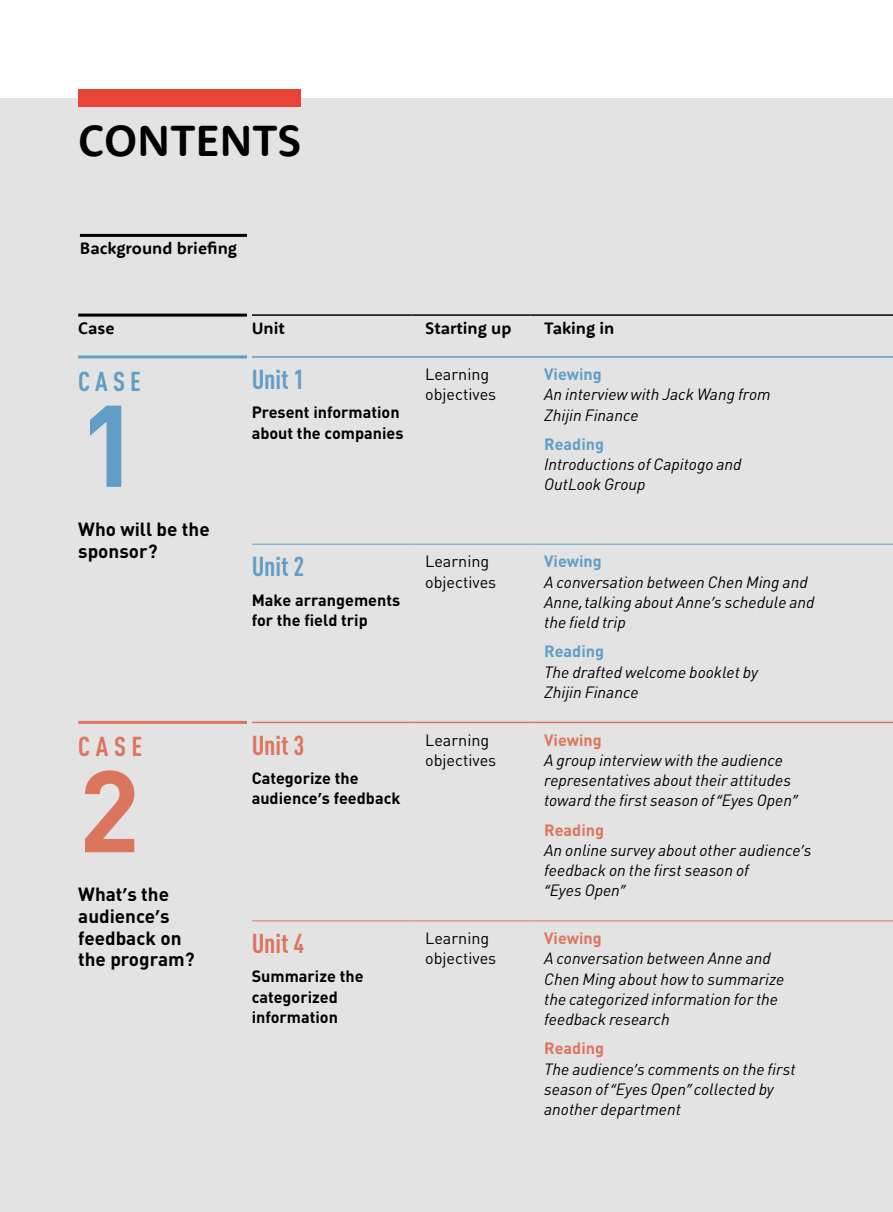
<style>
.page{position:relative;width:893px;height:1212px;background:#fff}
.page>*{position:absolute;margin:0;border:0;box-sizing:border-box;transform-origin:0 0}
.t1{font:700 114px "DIN";color:#629dc6}
.t2{font:700 114px "DIN";color:#dc755e}
.t3{font:700 45px "Rooney Sans";color:#000}
.t4{font:700 27px "DIN Cond";color:#629dc6}
.t5{font:700 27px "DIN Cond";color:#dc755e}
.t6{font:700 18.9px/21.6px "DIN";color:#000}
.t7{font:700 17.1px "Rooney Sans";color:#000}
.t8{font:italic 16.2px/20.2px "DIN";color:#000}
.t9{font:700 16.2px/20.2px "DIN";color:#000}
.t10{font:16.2px/20.2px "DIN";color:#000}
.t11{font:700 16.2px "DIN";color:#629dc6}
.t12{font:700 16.2px "DIN";color:#dc755e}
.s1{font-family:"Myriad"}
.s2{font-family:"Myriad Pro"}
.s3{font-weight:700;font-style:normal;color:#dc755e}
</style>
<div class="page">
<div style="left:0;top:90px;width:893px;height:1122px;background:#e3e3e3"></div>
<hr style="left:252px;top:544px;width:160px;height:1px;background:#629dc6">
<hr style="left:412px;top:544px;width:119px;height:1px;background:#629dc6">
<hr style="left:531px;top:544px;width:288px;height:1px;background:#629dc6">
<hr style="left:819px;top:544px;width:74px;height:1px;background:#629dc6">
<hr style="left:252px;top:920px;width:160px;height:1px;background:#dc755e">
<hr style="left:412px;top:920px;width:119px;height:1px;background:#dc755e">
<hr style="left:531px;top:920px;width:288px;height:1px;background:#dc755e">
<hr style="left:819px;top:920px;width:74px;height:1px;background:#dc755e">
<hr style="left:252px;top:356px;width:160px;height:2px;background:#629dc6">
<hr style="left:412px;top:356px;width:119px;height:2px;background:#629dc6">
<hr style="left:531px;top:356px;width:288px;height:2px;background:#629dc6">
<hr style="left:819px;top:356px;width:74px;height:2px;background:#629dc6">
<hr style="left:252px;top:722px;width:160px;height:1px;background:#dc755e">
<hr style="left:412px;top:722px;width:119px;height:1px;background:#dc755e">
<hr style="left:531px;top:722px;width:288px;height:1px;background:#dc755e">
<hr style="left:819px;top:722px;width:74px;height:1px;background:#dc755e">
<hr style="left:252px;top:314px;width:160px;height:2px;background:#000">
<hr style="left:412px;top:314px;width:119px;height:2px;background:#000">
<hr style="left:531px;top:314px;width:288px;height:2px;background:#000">
<hr style="left:819px;top:314px;width:74px;height:2px;background:#000">
<hr style="left:78px;top:314px;width:174px;height:3px;background:#000">
<hr style="left:78px;top:355px;width:174px;height:3px;background:#629dc6">
<hr style="left:78px;top:721px;width:174px;height:3px;background:#dc755e">
<div style="left:0;top:0;width:893px;height:98px;background:#fff"></div>
<div style="left:78px;top:89px;width:223px;height:18px;background:#e84438"></div>
<hr style="left:80px;top:234px;width:168px;height:3px;background:#000">
<hr style="left:248px;top:208px;width:4px;height:983px;background:#e3e3e3">
<h2 class="t3" style="left:78px;top:111px;width:225px">CONTENTS</h2>
<p class="t7" style="left:80px;top:237px;width:159px">Background briefing</p>
<p class="t7" style="left:78px;top:317px;width:38px">Case</p>
<p class="t7" style="left:252px;top:317px;width:35px">Unit</p>
<p class="t7" style="left:425px;top:317px;width:88px">Starting up</p>
<p class="t7" style="left:544px;top:317px;width:72px">Taking in</p>
<h3 class="t4" style="left:78px;top:364px;width:64px">CASE</h3>
<h1 class="t1" style="left:78px;top:371px;width:63px">1</h1>
<p class="t6" style="left:78px;top:518px;width:133px">Who will be the sponsor?</p>
<p class="t10" style="left:425px;top:364px;width:73px">Learning objectives</p>
<p class="t11" style="left:544px;top:364px;width:59px">Viewing</p>
<h3 class="t4" style="left:252px;top:363px;width:54px">Unit 1</h3>
<p class="t9" style="left:252px;top:402px;width:153px">Present information about the companies</p>
<p class="t8" style="left:544px;top:384px;width:228px">An interview with Jack Wang from<br>Zhijin Finance</p>
<p class="t11" style="left:544px;top:433px;width:61px">Reading</p>
<p class="t8" style="left:544px;top:454px;width:199px">Introductions of Capitogo and<br>OutLook Group</p>
<p class="t10" style="left:425px;top:551px;width:73px">Learning objectives</p>
<p class="t11" style="left:544px;top:551px;width:59px">Viewing</p>
<h3 class="t4" style="left:252px;top:550px;width:54px">Unit 2</h3>
<p class="t9" style="left:252px;top:589px;width:150px">Make arrangements for the field trip</p>
<p class="t8" style="left:544px;top:571px;width:272px">A conversation between Chen Ming and<br>Anne<span class="s1">,</span> talking about Anne<span class="s1">’</span>s schedule and the field trip</p>
<p class="t11" style="left:544px;top:641px;width:61px">Reading</p>
<p class="t8" style="left:544px;top:661px;width:215px">The drafted welcome booklet by<br>Zhijin Finance</p>
<h3 class="t5" style="left:78px;top:730px;width:65px">CASE</h3>
<h1 class="t2" style="left:78px;top:736px;width:63px">2</h1>
<p class="t6" style="left:78px;top:883px;width:118px">What<span class="s2">’</span>s the audience<span class="s2">’</span>s feedback on the program?</p>
<h3 class="t5" style="left:252px;top:728px;width:54px">Unit 3</h3>
<p class="t9" style="left:252px;top:767px;width:150px">Categorize the audience<span class="s2">’</span>s feedback</p>
<h3 class="t5" style="left:252px;top:927px;width:54px">Unit 4</h3>
<p class="t9" style="left:252px;top:966px;width:113px">Summarize the categorized information</p>
<p class="t10" style="left:425px;top:729px;width:73px">Learning objectives</p>
<p class="t12" style="left:544px;top:729px;width:59px">Viewing</p>
<p class="t8" style="left:544px;top:750px;width:255px">A group interview with the audience representatives about their attitudes toward the first season of <span class="s1">“</span>Eyes Open<span class="s1">”</span></p>
<p class="t8" style="left:544px;top:819px;width:269px"><span class="s3">Reading<br></span>An online survey about other audience<span class="s1">’</span>s feedback on the first season of<br><span class="s1">“</span>Eyes Open<span class="s1">”</span></p>
<p class="t10" style="left:425px;top:928px;width:73px">Learning objectives</p>
<p class="t12" style="left:544px;top:928px;width:59px">Viewing</p>
<p class="t8" style="left:544px;top:948px;width:242px">A conversation between Anne and<br>Chen Ming about how to summarize the categorized information for the feedback research</p>
<p class="t8" style="left:544px;top:1038px;width:253px"><span class="s3">Reading<br></span>The audience<span class="s1">’</span>s comments on the first season of <span class="s1">“</span>Eyes Open<span class="s1">”</span> collected by another department</p>
</div>
